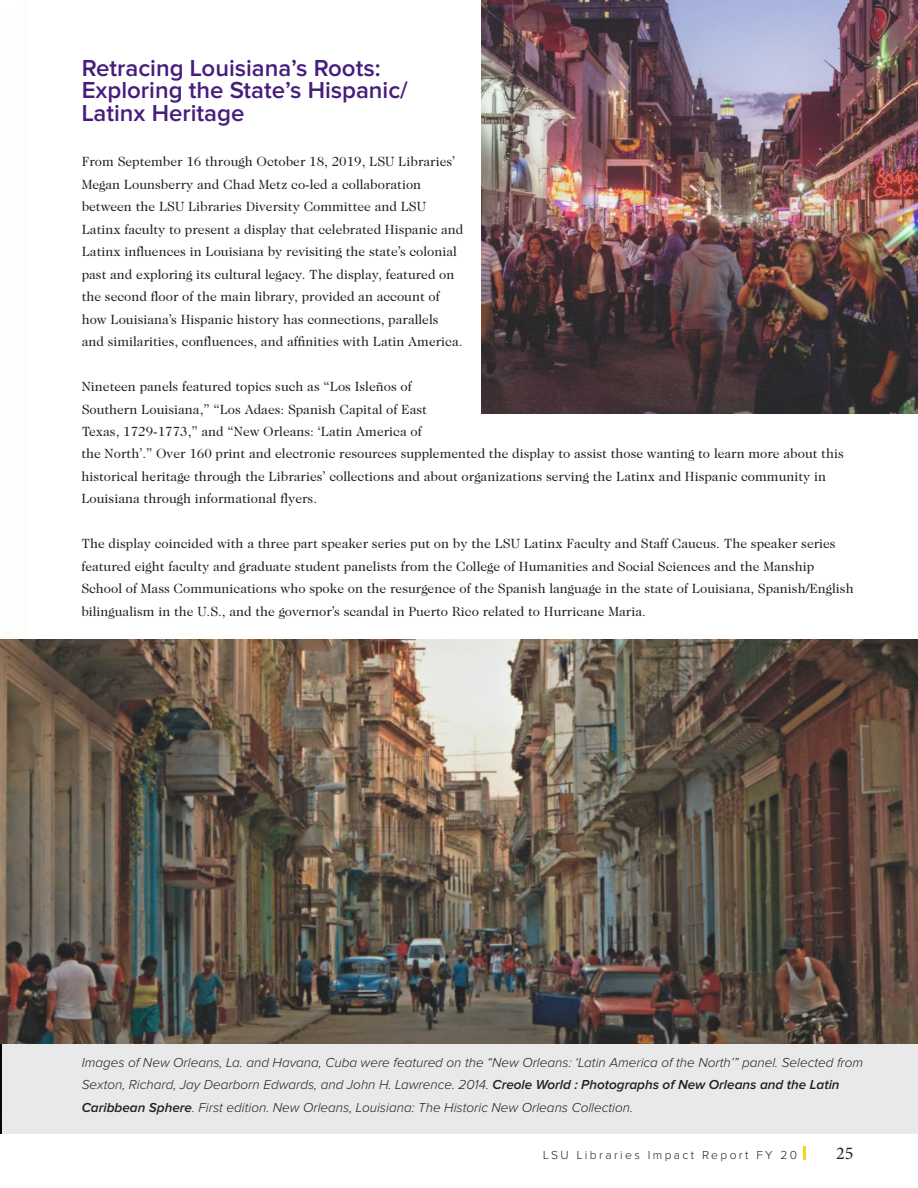
<style>
.page{position:relative;width:918px;height:1188px;background:#fff}
.page>*{position:absolute;margin:0;border:0;box-sizing:border-box;transform-origin:0 0}
.H1-Headline-Purple{font:600 24px/22.5px "Proxima Nova";color:#461d7c}
.t1{font:18px "Minion Pro";color:#231f20}
.P-CopyText-Black{font:13.5px/22.5px "Caslon 224 Std";color:#231f20}
.P-Caption-Black{font:italic 300 13.5px/22.5px "Proxima Nova";color:#231f20}
.t2{font:300 12px "Proxima Nova";letter-spacing:.2em;color:#231f20}
.s1{font-weight:600}
</style>
<div class="page">
<svg style="left:804px;top:1146px;width:2px;height:14px"></svg>
<img style="left:0;top:1044px;width:2px;height:90px">
<div style="left:2px;top:1044px;width:916px;height:90px;background:#e9e9e9"></div>
<img style="left:482px;top:0;width:436px;height:414px">
<img style="left:0;top:639px;width:918px;height:405px">
<h1 class="H1-Headline-Purple" style="left:82px;top:57px;width:328px">Retracing Louisiana’s Roots:<br>Exploring the State’s Hispanic/<br>Latinx Heritage</h1>
<p class="P-CopyText-Black" style="left:82px;top:150px;width:383px">From September 16 through October 18, 2019, LSU Libraries’ Megan Lounsberry and Chad Metz co-led a collaboration between the LSU Libraries Diversity Committee and LSU Latinx faculty to present a display that celebrated Hispanic and Latinx influences in Louisiana by revisiting the state’s colonial past and exploring its cultural legacy. The display, featured on the second floor of the main library, provided an account of how Louisiana’s Hispanic history has connections, parallels and similarities, confluences, and affinities with Latin America.</p>
<p class="P-CopyText-Black" style="left:82px;top:375px;width:347px">Nineteen panels featured topics such as “Los Isleños of<br>Southern Louisiana,” “Los Adaes: Spanish Capital of East<br>Texas, 1729-1773,” and “New Orleans: ‘Latin America of</p>
<p class="P-CopyText-Black" style="left:81px;top:442px;width:764px">the North’.” Over 160 print and electronic resources supplemented the display to assist those wanting to learn more about this historical heritage through the Libraries’ collections and about organizations serving the Latinx and Hispanic community in<br>Louisiana through informational flyers.</p>
<p class="P-CopyText-Black" style="left:81px;top:532px;width:774px">The display coincided with a three part speaker series put on by the LSU Latinx Faculty and Staff Caucus. The speaker series featured eight faculty and graduate student panelists from the College of Humanities and Social Sciences and the Manship School of Mass Communications who spoke on the resurgence of the Spanish language in the state of Louisiana, Spanish/English bilingualism in the U.S., and the governor’s scandal in Puerto Rico related to Hurricane Maria.</p>
<p class="P-Caption-Black" style="left:82px;top:1051px;width:783px">Images of New Orleans, La. and Havana, Cuba were featured on the “New Orleans: ‘Latin America of the North’” panel. Selected from<br>Sexton, Richard, Jay Dearborn Edwards, and John H. Lawrence. 2014. <span class="s1">Creole World : Photographs of New Orleans and the Latin<br>Caribbean Sphere</span>. First edition. New Orleans, Louisiana: The Historic New Orleans Collection.</p>
<p class="t2" style="left:543px;top:1148px;width:256px">LSU Libraries Impact Report FY 20</p>
<h2 class="t1" style="left:836px;top:1141px;width:19px">25</h2>
</div>
